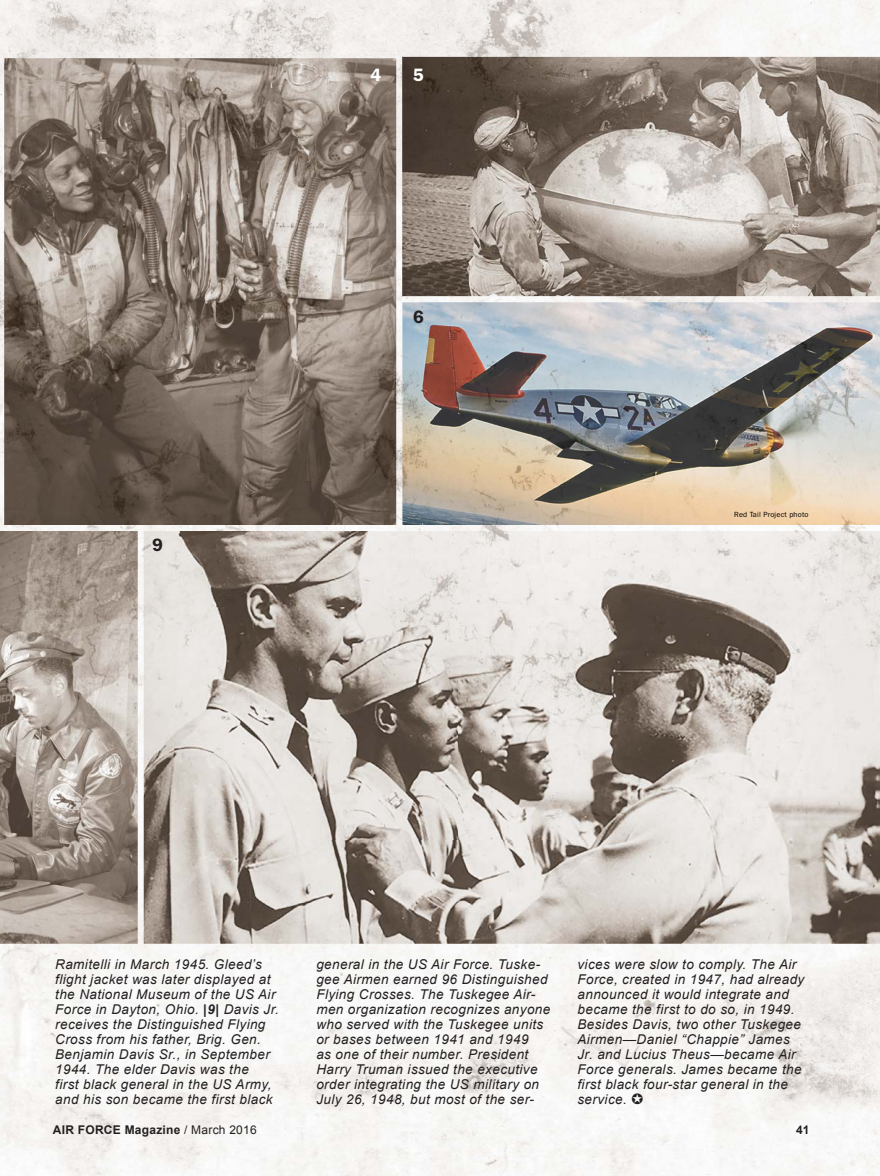
<style>
.page{position:relative;width:880px;height:1176px;background:#fff}
.page>*{position:absolute;margin:0;border:0;box-sizing:border-box;transform-origin:0 0}
.t1{font:600 18px "Franklin Gothic";color:#fff}
.t2{font:600 18px "Franklin Gothic";color:#231f20}
.t3{font:italic 13.5px/15px "Arial";letter-spacing:.03em;color:#231f20}
.t4{font:700 12px "Arial";letter-spacing:.02em;color:#231f20}
.t5{font:7.5px "Franklin Gothic";letter-spacing:.02em;color:#000101}
.s1{font-weight:700}
.s2{font-weight:400}
</style>
<div class="page">
<img style="left:0;top:949px;width:880px;height:226px">
<img style="left:0;top:0;width:880px;height:52px">
<img style="left:879px;top:100px;width:1px;height:196px">
<img style="left:0;top:531px;width:138px;height:418px">
<img style="left:402px;top:100px;width:477px;height:196px">
<img style="left:396px;top:51px;width:484px;height:49px">
<img style="left:192px;top:583px;width:688px;height:314px">
<img style="left:138px;top:531px;width:54px;height:418px">
<img style="left:191px;top:897px;width:689px;height:52px">
<img style="left:191px;top:531px;width:689px;height:52px">
<img style="left:402px;top:296px;width:478px;height:235px">
<img style="left:49px;top:105px;width:347px;height:372px">
<img style="left:0;top:52px;width:49px;height:479px">
<img style="left:48px;top:477px;width:354px;height:54px">
<img style="left:48px;top:52px;width:354px;height:53px">
<img style="left:396px;top:105px;width:6px;height:373px">
<h1 class="t1" style="left:370px;top:64px;width:12px">4</h1>
<h1 class="t1" style="left:413px;top:64px;width:12px">5</h1>
<h1 class="t2" style="left:152px;top:534px;width:12px">9</h1>
<h1 class="t2" style="left:413px;top:306px;width:12px">6</h1>
<p class="t5" style="left:734px;top:510px;width:76px">Red Tail Project photo</p>
<p class="t3" style="left:55px;top:957px;width:225px">Ramitelli in March 1945. Gleed’s flight jacket was later displayed at the National Museum of the US Air Force in Dayton, Ohio. <span class="s1">|9|</span> Davis Jr. receives the Distinguished Flying Cross from his father, Brig. Gen.<br>Benjamin Davis Sr., in September 1944. The elder Davis was the<br>first black general in the US Army, and his son became the first black</p>
<p class="t3" style="left:316px;top:957px;width:235px">general in the US Air Force. Tuske&shy;gee Airmen earned 96 Distinguished Flying Crosses. The Tuskegee Air&shy;men organization recognizes anyone who served with the Tuskegee units or bases between 1941 and 1949<br>as one of their number. President Harry Truman issued the executive order integrating the US military on July 26, 1948, but most of the ser-</p>
<p class="t3" style="left:577px;top:957px;width:228px">vices were slow to comply. The Air<br>Force, created in 1947, had already announced it would integrate and became the first to do so, in 1949.<br>Besides Davis, two other Tuskegee<br>Airmen—Daniel “Chappie” James<br>Jr. and Lucius Theus—became Air<br>Force generals. James became the first black four-star general in the service. ✪</p>
<p class="t4" style="left:53px;top:1122px;width:205px">AIR FORCE Magazine <span class="s2">/ March 2016</span></p>
<p class="t4" style="left:796px;top:1122px;width:15px">41</p>
</div>
